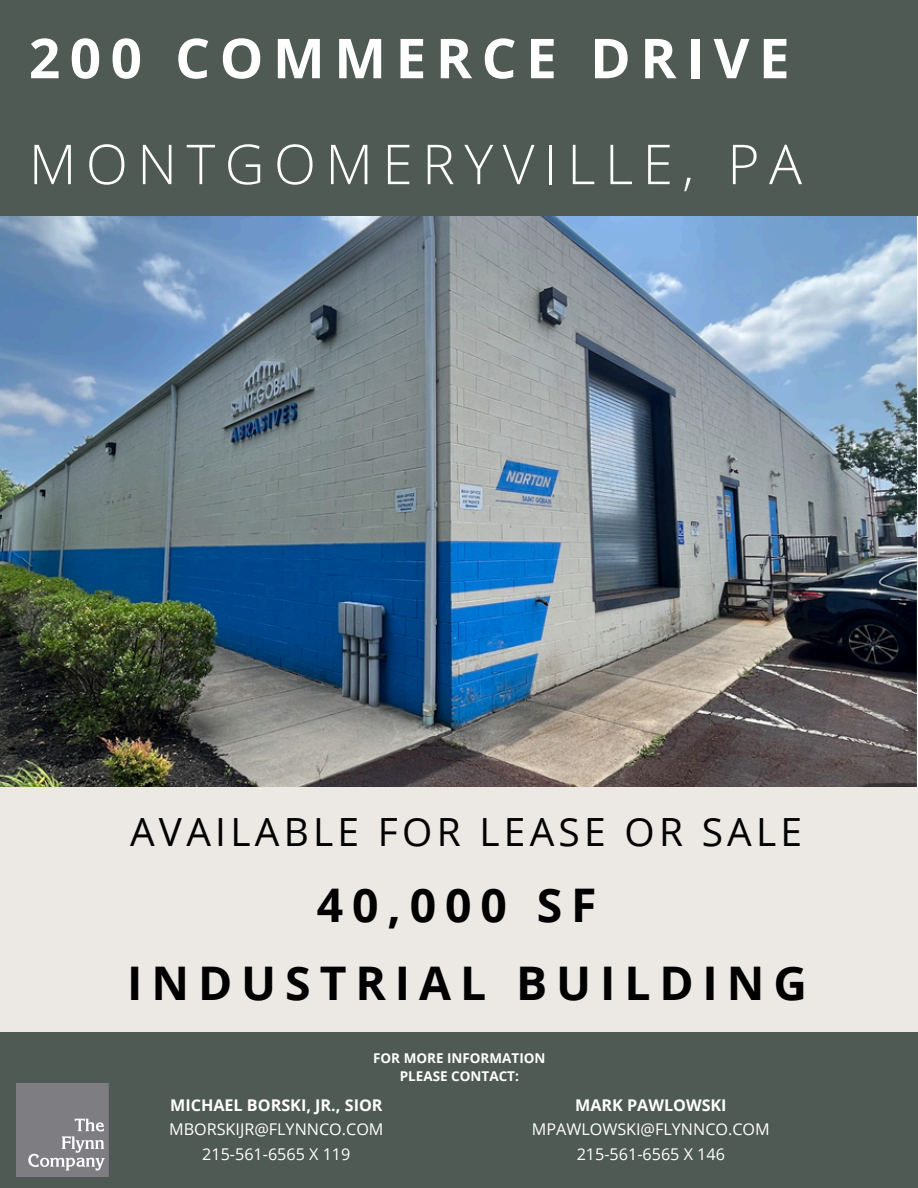
<style>
.page{position:relative;width:918px;height:1188px;background:#fff}
.page>*{position:absolute;margin:0;border:0;box-sizing:border-box;transform-origin:0 0}
.t1{font:300 55.05px/105.9px "Open Sans";letter-spacing:.17em;color:#fff}
.t2{font:700 46.35px/78.8px "Open Sans";letter-spacing:.195em;color:#000;text-align:center}
.t3{font:38.85px "Open Sans";letter-spacing:.11em;color:#000}
.t4{font:16.2px/24.3px "Open Sans";color:#fff;text-align:center}
.t5{font:700 13.5px/18px "Open Sans";color:#fff;text-align:center}
.s1{font-weight:700}
</style>
<div class="page">
<img style="left:0;top:216px;width:918px;height:572px">
<div style="left:0;top:0;width:918px;height:216px;background:#4e5a53"></div>
<div style="left:0;top:788px;width:918px;height:244px;background:#ece9e4"></div>
<div style="left:0;top:1032px;width:918px;height:156px;background:#4e5a53"></div>
<img style="left:16px;top:1084px;width:93px;height:92px">
<h3 class="t1" style="left:29px;top:4px;width:775px"><span class="s1">200 COMMERCE DRIVE<br></span>MONTGOMERYVILLE, PA</h3>
<p class="t3" style="left:130px;top:805px;width:674px">AVAILABLE FOR LEASE OR SALE</p>
<p class="t2" style="left:127px;top:864px;width:681px">40,000 SF<br>INDUSTRIAL BUILDING</p>
<h3 class="t5" style="left:373px;top:1048px;width:174px">FOR MORE INFORMATION<br>PLEASE CONTACT:</h3>
<h2 class="t4" style="left:169px;top:1093px;width:216px"><span class="s1">MICHAEL BORSKI, JR., SIOR<br></span>MBORSKIJR@FLYNNCO.COM<br>215-561-6565 X 119</h2>
<p class="t4" style="left:532px;top:1093px;width:239px"><span class="s1">MARK PAWLOWSKI<br></span>MPAWLOWSKI@FLYNNCO.COM<br>215-561-6565 X 146</p>
</div>
